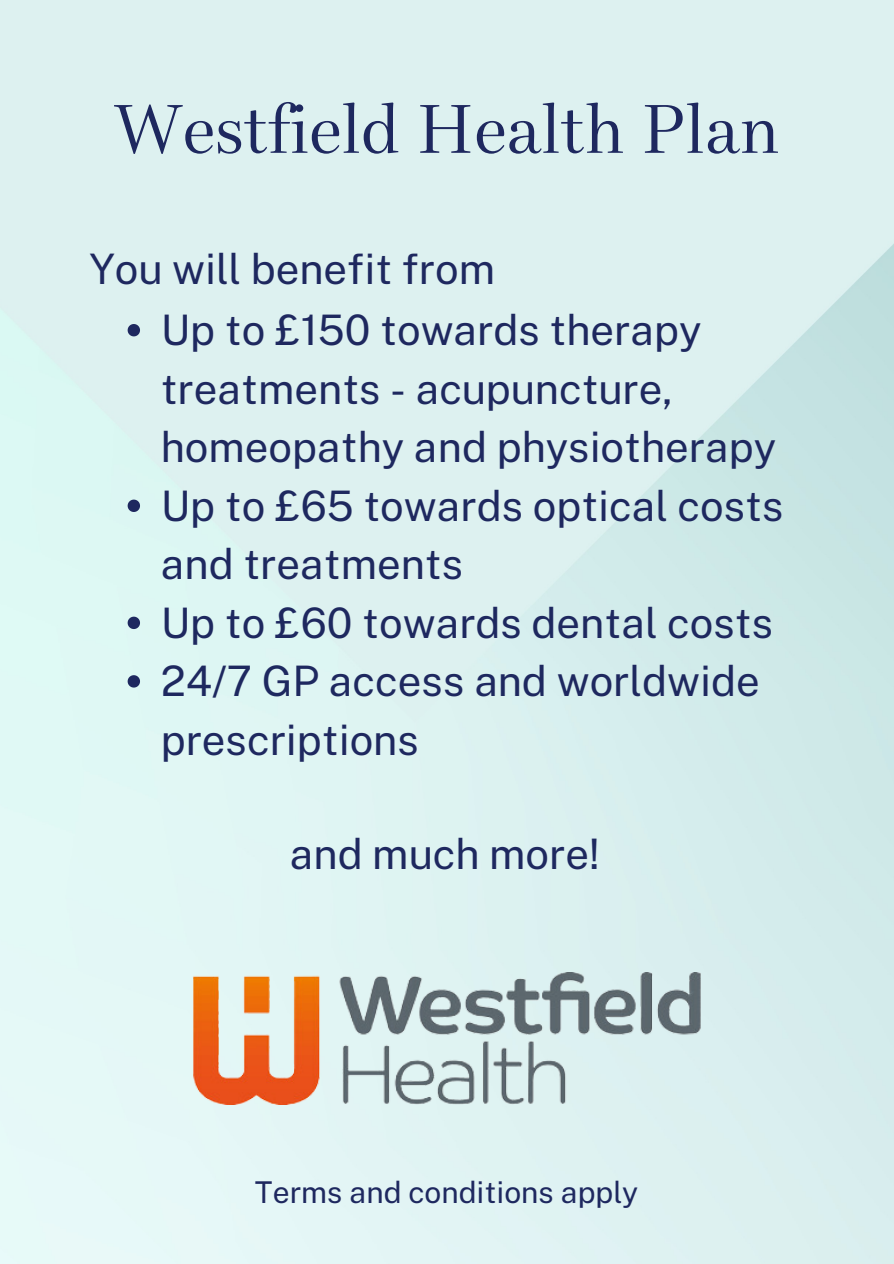
<style>
.page{position:relative;width:894px;height:1264px;background:#fff}
.page>*{position:absolute;margin:0;border:0;box-sizing:border-box;transform-origin:0 0}
.t1{font:67.5px "Bressay Display";color:#1e285f}
.t2{font:42px/58.5px "Public Sans";color:#1e285f}
.t3{font:30px "Public Sans";color:#1e285f}
</style>
<div class="page">
<img style="left:0;top:0;width:893px;height:1263px">
<svg style="left:128px;top:324px;width:12px;height:12px"></svg>
<svg style="left:128px;top:499px;width:12px;height:13px"></svg>
<svg style="left:128px;top:616px;width:12px;height:13px"></svg>
<svg style="left:128px;top:675px;width:12px;height:12px"></svg>
<img style="left:192px;top:972px;width:509px;height:132px">
<h2 class="t1" style="left:114px;top:84px;width:667px">Westfield Health Plan</h2>
<h1 class="t2" style="left:89px;top:239px;width:407px">You will benefit from</h1>
<p class="t2" style="left:161px;top:301px;width:624px">Up to £150 towards therapy treatments - acupuncture, homeopathy and physiotherapy<br>Up to £65 towards optical costs and treatments<br>Up to £60 towards dental costs<br>24/7 GP access and worldwide prescriptions</p>
<p class="t2" style="left:289px;top:824px;width:311px">and much more!</p>
<p class="t3" style="left:255px;top:1174px;width:384px">Terms and conditions apply</p>
</div>
